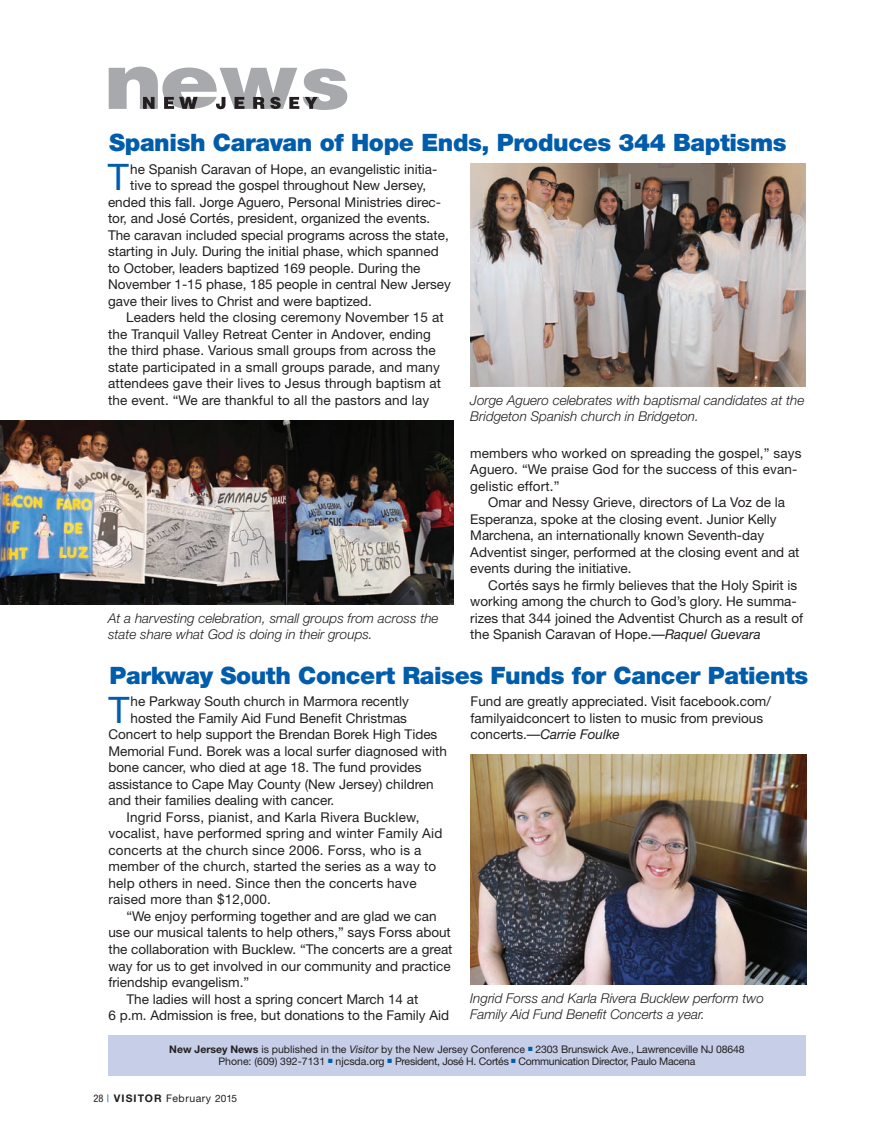
<style>
.page{position:relative;width:878px;height:1148px;background:#fff}
.page>*{position:absolute;margin:0;border:0;box-sizing:border-box;transform-origin:0 0}
.t1{font:36.6px "Helvetica Neue";color:#015dac}
.t2{font:900 24px "Helvetica Neue";letter-spacing:-.015em;color:#015dac}
.t3{font:13.5px/16.5px "Helvetica Neue";color:#231f20}
.t4{font:italic 300 13.5px/16.5px "Helvetica Neue";color:#231f20}
.t5{font:10.5px/12px "Helvetica Neue";letter-spacing:-.015em;color:#231f20;text-align:center}
.t6{font:10.5px "Helvetica Neue";letter-spacing:.05em;color:#231f20}
.s1{font-style:italic}
.s2{font-weight:700}
.s3{color:#015dac}
.s4{font-stretch:condensed}
.s5{font-stretch:condensed;color:#015dac}
.s6{font-size:10.2px}
</style>
<div class="page">
<svg style="left:109px;top:67px;width:238px;height:43px"></svg>
<div style="left:108px;top:1035px;width:697px;height:41px;background:#c7cfe8"></div>
<img style="left:470px;top:754px;width:336px;height:230px">
<img style="left:0;top:421px;width:453px;height:183px">
<img style="left:470px;top:164px;width:335px;height:222px">
<h2 class="t2" style="left:109px;top:134px;width:678px">Spanish Caravan of Hope Ends, Produces 344 Baptisms</h2>
<h1 class="t1" style="left:108px;top:164px;width:23px">T</h1>
<p class="t3" style="left:130px;top:162px;width:309px">he Spanish Caravan of Hope, an evangelistic initia-</p>
<p class="t3" style="left:130px;top:178px;width:297px">tive to spread the gospel throughout New Jersey,</p>
<p class="t3" style="left:108px;top:195px;width:334px">ended this fall. Jorge Aguero, Personal Ministries direc-</p>
<p class="t3" style="left:108px;top:211px;width:324px">tor, and José Cortés, president, organized the events.</p>
<p class="t3" style="left:108px;top:228px;width:342px">The caravan included special programs across the state,</p>
<p class="t3" style="left:108px;top:244px;width:332px">starting in July. During the initial phase, which spanned</p>
<p class="t3" style="left:108px;top:261px;width:314px">to October, leaders baptized 169 people. During the</p>
<p class="t3" style="left:108px;top:277px;width:344px">November 1-15 phase, 185 people in central New Jersey</p>
<p class="t3" style="left:108px;top:294px;width:265px">gave their lives to Christ and were baptized.</p>
<p class="t3" style="left:126px;top:310px;width:319px">Leaders held the closing ceremony November 15 at</p>
<p class="t3" style="left:108px;top:327px;width:324px">the Tranquil Valley Retreat Center in Andover, ending</p>
<p class="t3" style="left:108px;top:343px;width:329px">the third phase. Various small groups from across the</p>
<p class="t3" style="left:108px;top:360px;width:333px">state participated in a small groups parade, and many</p>
<p class="t3" style="left:108px;top:376px;width:335px">attendees gave their lives to Jesus through baptism at</p>
<p class="t3" style="left:108px;top:393px;width:322px">the event. “We are thankful to all the pastors and lay</p>
<p class="t4" style="left:470px;top:393px;width:335px">Jorge Aguero celebrates with baptismal candidates at the<br>Bridgeton Spanish church in Bridgeton.</p>
<p class="t3" style="left:470px;top:446px;width:333px">members who worked on spreading the gospel,” says<br>Aguero. “We praise God for the success of this evan&shy;gelistic effort.”</p>
<p class="t3" style="left:470px;top:495px;width:331px;text-indent:18px">Omar and Nessy Grieve, directors of La Voz de la Esperanza, spoke at the closing event. Junior Kelly Marchena, an internationally known Seventh-day Adventist singer, performed at the closing event and at events during the initiative.</p>
<p class="t3" style="left:470px;top:578px;width:334px;text-indent:18px">Cortés says he firmly believes that the Holy Spirit is working among the church to God’s glory. He summa&shy;rizes that 344 joined the Adventist Church as a result of the Spanish Caravan of Hope.—<span class="s1">Raquel Guevara</span></p>
<h2 class="t2" style="left:110px;top:667px;width:700px">Parkway South Concert Raises Funds for Cancer Patients</h2>
<h1 class="t1" style="left:108px;top:696px;width:23px">T</h1>
<p class="t3" style="left:130px;top:694px;width:280px">he Parkway South church in Marmora recently</p>
<p class="t4" style="left:108px;top:611px;width:332px">At a harvesting celebration, small groups from across the state share what God is doing in their groups.</p>
<p class="t3" style="left:470px;top:694px;width:302px">Fund are greatly appreciated. Visit facebook.com/ familyaidconcert to listen to music from previous concerts.—<span class="s1">Carrie Foulke</span></p>
<p class="t3" style="left:130px;top:711px;width:278px">hosted the Family Aid Fund Benefit Christmas</p>
<p class="t3" style="left:108px;top:727px;width:330px">Concert to help support the Brendan Borek High Tides</p>
<p class="t3" style="left:108px;top:744px;width:340px">Memorial Fund. Borek was a local surfer diagnosed with</p>
<p class="t3" style="left:108px;top:760px;width:315px">bone cancer, who died at age 18. The fund provides</p>
<p class="t3" style="left:108px;top:777px;width:327px">assistance to Cape May County (New Jersey) children</p>
<p class="t3" style="left:108px;top:793px;width:227px">and their families dealing with cancer.</p>
<p class="t3" style="left:126px;top:810px;width:295px">Ingrid Forss, pianist, and Karla Rivera Bucklew,</p>
<p class="t3" style="left:108px;top:826px;width:335px">vocalist, have performed spring and winter Family Aid</p>
<p class="t3" style="left:108px;top:843px;width:314px">concerts at the church since 2006. Forss, who is a</p>
<p class="t3" style="left:108px;top:859px;width:329px">member of the church, started the series as a way to</p>
<p class="t3" style="left:108px;top:876px;width:310px">help others in need. Since then the concerts have</p>
<p class="t3" style="left:108px;top:892px;width:164px">raised more than $12,000.</p>
<p class="t3" style="left:126px;top:909px;width:312px">“We enjoy performing together and are glad we can</p>
<p class="t3" style="left:108px;top:925px;width:344px">use our musical talents to help others,” says Forss about</p>
<p class="t3" style="left:108px;top:942px;width:345px">the collaboration with Bucklew. “The concerts are a great</p>
<p class="t3" style="left:108px;top:958px;width:344px">way for us to get involved in our community and practice</p>
<p class="t3" style="left:108px;top:975px;width:142px">friendship evangelism.”</p>
<p class="t3" style="left:126px;top:991px;width:293px">The ladies will host a spring concert March 14 at</p>
<p class="t3" style="left:108px;top:1008px;width:342px">6 p.m. Admission is free, but donations to the Family Aid</p>
<p class="t4" style="left:470px;top:991px;width:295px">Ingrid Forss and Karla Rivera Bucklew perform two<br>Family Aid Fund Benefit Concerts a year.</p>
<p class="t5" style="left:169px;top:1043px;width:577px"><span class="s2">New Jersey News</span> is published in the <span class="s1">Visitor</span> by the New Jersey Conference <span class="s3">■</span> 2303 Brunswick Ave., Lawrenceville NJ 08648<br>Phone: (609) 392-7131 <span class="s3">■</span> njcsda.org <span class="s3">■</span> President, José H. Cortés <span class="s3">■</span> Communication Director, Paulo Macena</p>
<p class="t6" style="left:93px;top:1094px;width:145px"><span class="s4">28</span> <span class="s5">|</span> <span class="s2">VISITOR</span> February <span class="s6">2015</span></p>
</div>
